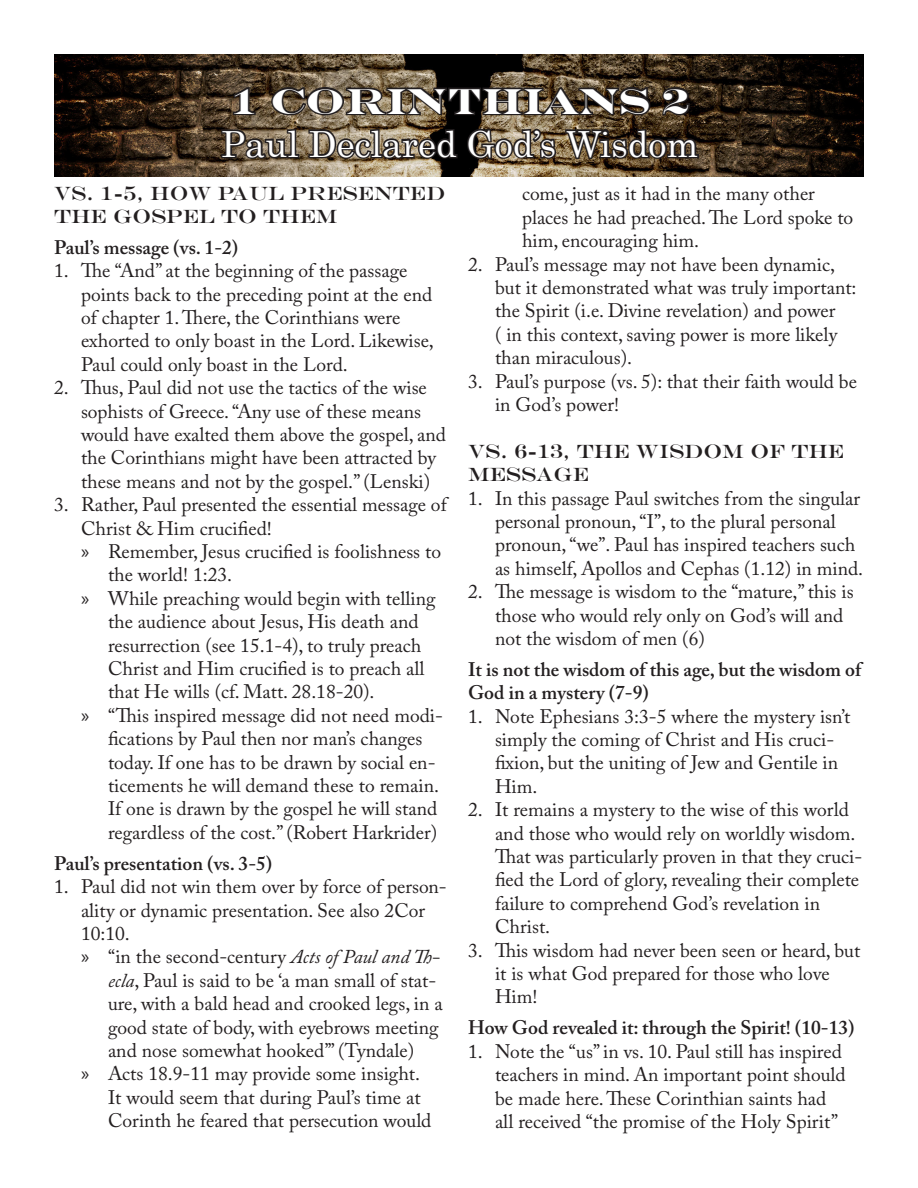
<style>
.page{position:relative;width:918px;height:1188px;background:#fff}
.page>*{position:absolute;margin:0;border:0;box-sizing:border-box;transform-origin:0 0}
.t1{font:36px "Century";color:#fff}
.t2{font:700 36px "Engravers";color:#fff}
.First_Level{font:19.5px/23.4px "Adobe Caslon Pro";color:#231f20}
.Second_Level{font:19.5px/23.4px "Adobe Caslon Pro";color:#231f20}
.First_Line{font:600 19.5px/23.4px "Adobe Caslon Pro";color:#231f20}
.t3{font:19.5px/23.4px "Engravers";color:#231f20}
.s1{font-family:"Myriad Pro"}
.s2{font-style:italic}
</style>
<div class="page">
<img style="left:54px;top:54px;width:810px;height:123px">
<svg style="left:220px;top:85px;width:480px;height:83px;background:#554837"></svg>
<p class="t2" style="left:231px;top:80px;width:459px">1 CORINTHIANS 2</p>
<p class="t1" style="left:221px;top:114px;width:479px">Paul Declared God’s Wisdom</p>
<p class="t3" style="left:54px;top:181px;width:393px">VS. 1-5, HOW PAUL PRESENTED<br>THE GOSPEL TO THEM</p>
<p class="First_Line" style="left:54px;top:235px;width:186px">Paul’s message (vs. 1-2)</p>
<p class="First_Level" style="left:81px;top:259px;width:354px;text-indent:-27px">1. The “And” at the beginning of the passage points back to the preceding point at the end of chapter 1. There, the Corinthians were exhorted to only boast in the Lord. Likewise, Paul could only boast in the Lord.</p>
<p class="First_Level" style="left:81px;top:376px;width:367px;text-indent:-27px">2. Thus, Paul did not use the tactics of the wise sophists of Greece. “Any use of these means would have exalted them above the gospel, and the Corinthians might have been attracted by these means and not by the gospel.” (Lenski)</p>
<p class="First_Level" style="left:81px;top:493px;width:367px;text-indent:-27px">3. Rather, Paul presented the essential message of<br>Christ &amp; Him crucified!</p>
<p class="Second_Level" style="left:108px;top:540px;width:335px;text-indent:-27px"><span class="s1">»</span> Remember, Jesus crucified is foolishness to the world! 1:23.</p>
<p class="Second_Level" style="left:108px;top:586px;width:329px;text-indent:-27px"><span class="s1">»</span> While preaching would begin with telling the audience about Jesus, His death and resurrection (see 15.1-4), to truly preach Christ and Him crucified is to preach all that He wills (cf. Matt. 28.18-20).</p>
<p class="Second_Level" style="left:108px;top:703px;width:337px;text-indent:-27px"><span class="s1">»</span> “This inspired message did not need modi&shy;fications by Paul then nor man’s changes today. If one has to be drawn by social en&shy;ticements he will demand these to remain.<br>If one is drawn by the gospel he will stand regardless of the cost.” (Robert Harkrider)</p>
<p class="First_Line" style="left:54px;top:851px;width:220px">Paul’s presentation (vs. 3-5)</p>
<p class="First_Level" style="left:81px;top:875px;width:367px;text-indent:-27px">1. Paul did not win them over by force of person&shy;ality or dynamic presentation. See also 2Cor<br>10:10.</p>
<p class="Second_Level" style="left:108px;top:945px;width:336px;text-indent:-27px"><span class="s1">»</span> “in the second-century <span class="s2">Acts of Paul and Th&shy;ecla</span>, Paul is said to be ‘a man small of stat&shy;ure, with a bald head and crooked legs, in a good state of body, with eyebrows meeting and nose somewhat hooked’” (Tyndale)</p>
<p class="Second_Level" style="left:108px;top:1062px;width:325px;text-indent:-27px"><span class="s1">»</span> Acts 18.9-11 may provide some insight.<br>It would seem that during Paul’s time at<br>Corinth he feared that persecution would</p>
<p class="Second_Level" style="left:522px;top:182px;width:333px">come, just as it had in the many other places he had preached. The Lord spoke to him, encouraging him.</p>
<p class="First_Level" style="left:495px;top:252px;width:363px;text-indent:-27px">2. Paul’s message may not have been dynamic, but it demonstrated what was truly important: the Spirit (i.e. Divine revelation) and power<br>( in this context, saving power is more likely than miraculous).</p>
<p class="First_Level" style="left:495px;top:369px;width:364px;text-indent:-27px">3. Paul’s purpose (vs. 5): that their faith would be in God’s power!</p>
<p class="t3" style="left:468px;top:439px;width:377px">VS. 6-13, THE WISDOM OF THE<br>MESSAGE</p>
<p class="First_Level" style="left:495px;top:486px;width:370px;text-indent:-27px">1. In this passage Paul switches from the singular personal pronoun, “I”, to the plural personal pronoun, “we”. Paul has inspired teachers such as himself, Apollos and Cephas (1.12) in mind.</p>
<p class="First_Level" style="left:495px;top:580px;width:360px;text-indent:-27px">2. The message is wisdom to the “mature,” this is those who would rely only on God’s will and not the wisdom of men (6)</p>
<p class="First_Line" style="left:468px;top:657px;width:395px">It is not the wisdom of this age, but the wisdom of<br>God in a mystery (7-9)</p>
<p class="First_Level" style="left:495px;top:704px;width:357px;text-indent:-27px">1. Note Ephesians 3:3-5 where the mystery isn’t simply the coming of Christ and His cruci&shy;fixion, but the uniting of Jew and Gentile in Him.</p>
<p class="First_Level" style="left:495px;top:798px;width:369px;text-indent:-27px">2. It remains a mystery to the wise of this world and those who would rely on worldly wisdom.<br>That was particularly proven in that they cruci&shy;fied the Lord of glory, revealing their complete failure to comprehend God’s revelation in Christ.</p>
<p class="First_Level" style="left:495px;top:938px;width:367px;text-indent:-27px">3. This wisdom had never been seen or heard, but it is what God prepared for those who love<br>Him!</p>
<p class="First_Line" style="left:468px;top:1016px;width:388px">How God revealed it: through the Spirit! (10-13)</p>
<p class="First_Level" style="left:495px;top:1039px;width:352px;text-indent:-27px">1. Note the “us” in vs. 10. Paul still has inspired teachers in mind. An important point should be made here. These Corinthian saints had all received “the promise of the Holy Spirit”</p>
</div>
